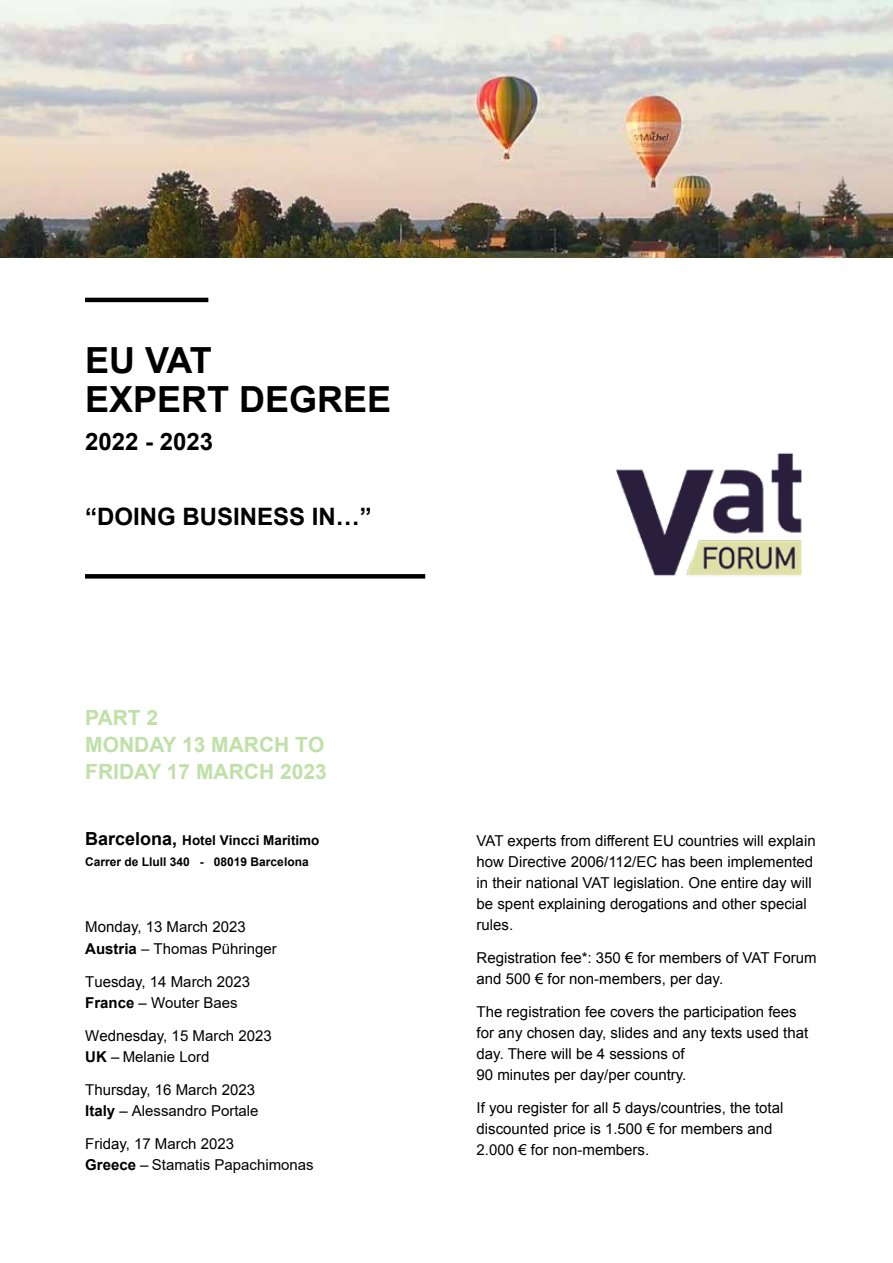
<style>
.page{position:relative;width:893px;height:1263px;background:#fff}
.page>*{position:absolute;margin:0;border:0;box-sizing:border-box;transform-origin:0 0}
.t1{font:700 36px/38.8px "Arial";color:#000}
.t2{font:700 24px "Arial";color:#000}
.t3{font:700 21px/27px "Arial";color:#bfe1a8}
.t4{font:15px/21px "Arial";color:#000}
.t5{font:700 13.5px "Arial";color:#000}
.t6{font:700 12px "Arial";color:#000}
.s1{font-size:18px}
.s2{font-weight:700}
</style>
<div class="page">
<img style="left:615px;top:452px;width:187px;height:124px">
<hr style="left:85px;top:298px;width:123px;height:4px;background:#000">
<div style="left:85px;top:574px;width:340px;height:5px;background:#000"></div>
<img style="left:0;top:0;width:893px;height:257px">
<h1 class="t1" style="left:85px;top:342px;width:308px">EU VAT<br>EXPERT DEGREE</h1>
<h2 class="t2" style="left:85px;top:426px;width:130px">2022 - 2023</h2>
<h2 class="t2" style="left:85px;top:501px;width:288px">“DOING BUSINESS IN…”</h2>
<h3 class="t3" style="left:85px;top:705px;width:243px">PART 2<br>MONDAY 13 MARCH TO<br>FRIDAY 17 MARCH 2023</h3>
<p class="t5" style="left:85px;top:831px;width:236px"><span class="s1">Barcelona,</span> Hotel Vincci Maritimo</p>
<p class="t6" style="left:85px;top:854px;width:225px">Carrer de Llull 340 - 08019 Barcelona</p>
<p class="t4" style="left:85px;top:917px;width:193px">Monday, 13 March 2023<br><span class="s2">Austria</span> – Thomas Pühringer</p>
<p class="t4" style="left:85px;top:971px;width:166px">Tuesday, 14 March 2023<br><span class="s2">France</span> – Wouter Baes</p>
<p class="t4" style="left:85px;top:1025px;width:188px">Wednesday, 15 March 2023<br><span class="s2">UK</span> – Melanie Lord</p>
<p class="t4" style="left:85px;top:1079px;width:175px">Thursday, 16 March 2023<br><span class="s2">Italy</span> – Alessandro Portale</p>
<p class="t4" style="left:85px;top:1133px;width:230px">Friday, 17 March 2023<br><span class="s2">Greece</span> – Stamatis Papachimonas</p>
<p class="t4" style="left:477px;top:830px;width:341px">VAT experts from different EU countries will explain how Directive 2006/112/EC has been implemented in their national VAT legislation. One entire day will be spent explaining derogations and other special rules.</p>
<p class="t4" style="left:477px;top:947px;width:342px">Registration fee*: 350 € for members of VAT Forum and 500 € for non-members, per day.</p>
<p class="t4" style="left:477px;top:1001px;width:333px">The registration fee covers the participation fees for any chosen day, slides and any texts used that day. There will be 4 sessions of<br>90 minutes per day/per country.</p>
<p class="t4" style="left:477px;top:1097px;width:308px">If you register for all 5 days/countries, the total discounted price is 1.500 € for members and<br>2.000 € for non-members.</p>
</div>
